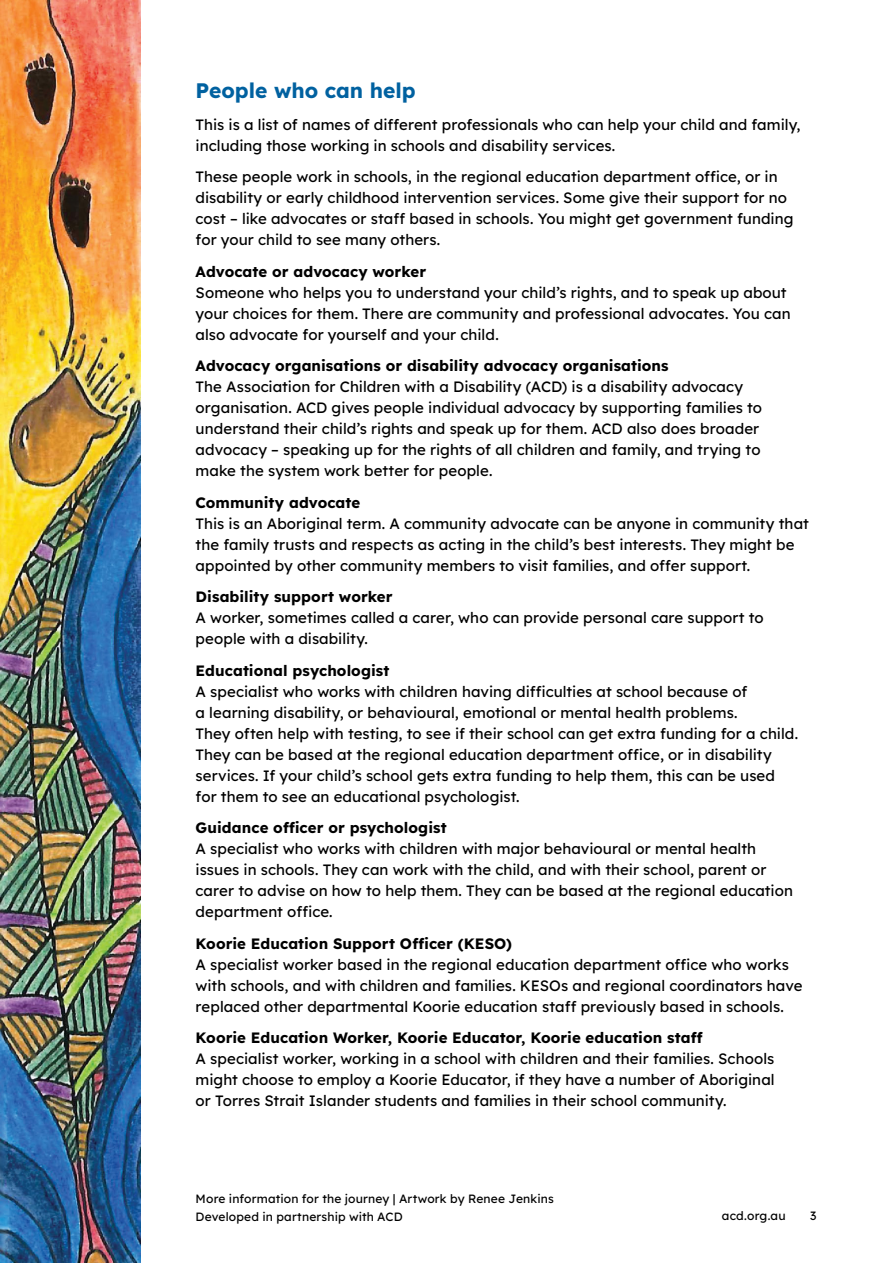
<style>
.page{position:relative;width:893px;height:1263px;background:#fff}
.page>*{position:absolute;margin:0;border:0;box-sizing:border-box;transform-origin:0 0}
.t1{font:700 21px "Lexend";letter-spacing:-.005em;color:#0061a0}
.Body{font:15px/21px "Lexend";letter-spacing:.005em;color:#000}
.Word_list{font:700 15px "Lexend";letter-spacing:.005em;color:#000}
.t2{font:12px/18px "Lexend";letter-spacing:.015em;color:#000}
</style>
<div class="page">
<img style="left:0;top:0;width:141px;height:1263px">
<h2 class="t1" style="left:196px;top:73px;width:221px">People who can help</h2>
<p class="Body" style="left:196px;top:113px;width:606px">This is a list of names of different professionals who can help your child and family, including those working in schools and disability services.</p>
<p class="Body" style="left:196px;top:166px;width:599px">These people work in schools, in the regional education department office, or in disability or early childhood intervention services. Some give their support for no cost – like advocates or staff based in schools. You might get government funding for your child to see many others.</p>
<h3 class="Word_list" style="left:196px;top:260px;width:232px">Advocate or advocacy worker</h3>
<p class="Body" style="left:196px;top:281px;width:597px">Someone who helps you to understand your child’s rights, and to speak up about your choices for them. There are community and professional advocates. You can also advocate for yourself and your child.</p>
<h3 class="Word_list" style="left:196px;top:354px;width:475px">Advocacy organisations or disability advocacy organisations</h3>
<p class="Body" style="left:196px;top:376px;width:568px">The Association for Children with a Disability (ACD) is a disability advocacy organisation. ACD gives people individual advocacy by supporting families to understand their child’s rights and speak up for them. ACD also does broader advocacy – speaking up for the rights of all children and family, and trying to make the system work better for people.</p>
<h3 class="Word_list" style="left:196px;top:491px;width:166px">Community advocate</h3>
<p class="Body" style="left:196px;top:512px;width:615px">This is an Aboriginal term. A community advocate can be anyone in community that the family trusts and respects as acting in the child’s best interests. They might be appointed by other community members to visit families, and offer support.</p>
<h3 class="Word_list" style="left:196px;top:585px;width:199px">Disability support worker</h3>
<p class="Body" style="left:196px;top:607px;width:570px">A worker, sometimes called a carer, who can provide personal care support to people with a disability.</p>
<h3 class="Word_list" style="left:196px;top:659px;width:195px">Educational psychologist</h3>
<p class="Body" style="left:196px;top:680px;width:604px">A specialist who works with children having difficulties at school because of<br>a learning disability, or behavioural, emotional or mental health problems.<br>They often help with testing, to see if their school can get extra funding for a child.<br>They can be based at the regional education department office, or in disability services. If your child’s school gets extra funding to help them, this can be used for them to see an educational psychologist.</p>
<h3 class="Word_list" style="left:196px;top:816px;width:253px">Guidance officer or psychologist</h3>
<p class="Body" style="left:196px;top:838px;width:599px">A specialist who works with children with major behavioural or mental health issues in schools. They can work with the child, and with their school, parent or carer to advise on how to help them. They can be based at the regional education department office.</p>
<h3 class="Word_list" style="left:196px;top:932px;width:318px">Koorie Education Support Officer (KESO)</h3>
<p class="Body" style="left:196px;top:953px;width:608px">A specialist worker based in the regional education department office who works with schools, and with children and families. KESOs and regional coordinators have replaced other departmental Koorie education staff previously based in schools.</p>
<h3 class="Word_list" style="left:196px;top:1026px;width:509px">Koorie Education Worker, Koorie Educator, Koorie education staff</h3>
<p class="Body" style="left:196px;top:1048px;width:581px;text-align:justify">A specialist worker, working in a school with children and their families. Schools might choose to employ a Koorie Educator, if they have a number of Aboriginal or Torres Strait Islander students and families in their school community.</p>
<p class="t2" style="left:196px;top:1189px;width:360px">More information for the journey | Artwork by Renee Jenkins<br>Developed in partnership with ACD</p>
<p class="t2" style="left:722px;top:1206px;width:65px">acd.org.au</p>
<p class="t2" style="left:810px;top:1206px;width:8px">3</p>
</div>
